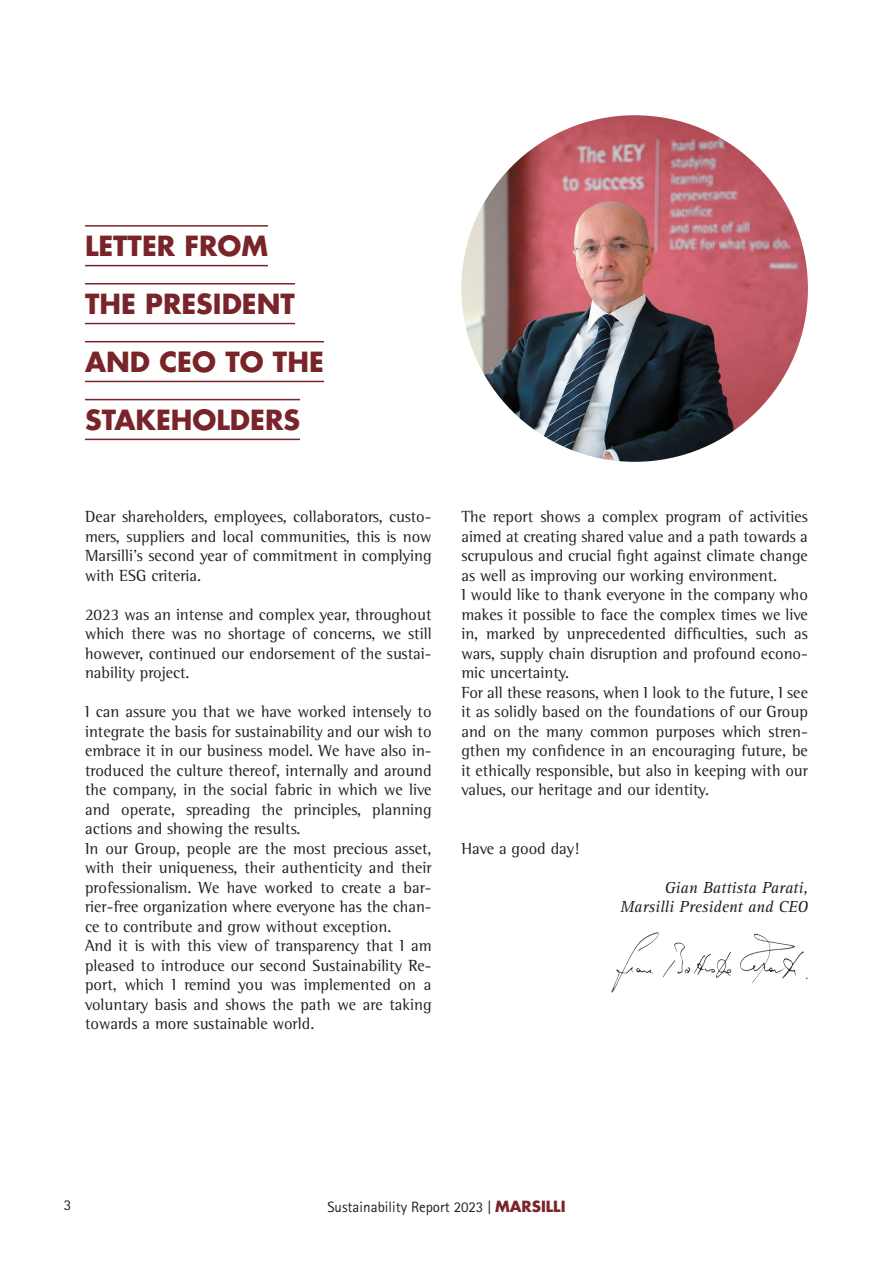
<style>
.page{position:relative;width:893px;height:1263px;background:#fff}
.page>*{position:absolute;margin:0;border:0;box-sizing:border-box;transform-origin:0 0}
.t1{font:700 27px/57.9px "Futura Std";color:#792429}
.t2{font:16.5px/19.5px "Rotis Semi Serif Std";color:#231f20;text-align:justify}
.t3{font:italic 16.5px/19.5px "Rotis Serif Std";color:#231f20;text-align:right}
.t4{font:15px "Rotis Sans Serif Std";color:#231f20}
.s1{font-family:"Futura Std";font-weight:700;color:#792429}
</style>
<div class="page">
<hr style="left:85px;top:225px;width:183px;height:2px;background:#792429">
<hr style="left:85px;top:265px;width:183px;height:1px;background:#792429">
<hr style="left:85px;top:283px;width:210px;height:1px;background:#792429">
<hr style="left:85px;top:323px;width:210px;height:1px;background:#792429">
<hr style="left:85px;top:341px;width:239px;height:1px;background:#792429">
<hr style="left:85px;top:381px;width:239px;height:1px;background:#792429">
<hr style="left:85px;top:399px;width:215px;height:1px;background:#792429">
<hr style="left:85px;top:439px;width:215px;height:1px;background:#792429">
<img style="left:612px;top:932px;width:196px;height:60px">
<img style="left:461px;top:115px;width:347px;height:347px;border-radius:173px">
<h1 class="t1" style="left:85px;top:217px;width:240px">LETTER FROM<br>THE PRESIDENT<br>AND CEO TO THE<br>STAKEHOLDERS</h1>
<p class="t2" style="left:85px;top:507px;width:348px">Dear shareholders, employees, collaborators, custo&shy;mers, suppliers and local communities, this is now Marsilli’s second year of commitment in complying with ESG criteria.</p>
<p class="t2" style="left:85px;top:604px;width:348px">2023 was an intense and complex year, throughout which there was no shortage of concerns, we still however, continued our endorsement of the sustai&shy;nability project.</p>
<p class="t2" style="left:85px;top:702px;width:348px;text-align:left">I can assure you that we have worked intensely to integrate the basis for sustainability and our wish to embrace it in our business model. We have also in&shy;troduced the culture thereof, internally and around the company, in the social fabric in which we live and operate, spreading the principles, planning actions and showing the results.<br>In our Group, people are the most precious asset, with their uniqueness, their authenticity and their professionalism. We have worked to create a bar&shy;rier-free organization where everyone has the chan&shy;ce to contribute and grow without exception.<br>And it is with this view of transparency that I am pleased to introduce our second Sustainability Re&shy;port, which I remind you was implemented on a voluntary basis and shows the path we are taking towards a more sustainable world.</p>
<p class="t2" style="left:461px;top:507px;width:348px;text-align:left">The report shows a complex program of activities aimed at creating shared value and a path towards a scrupulous and crucial fight against climate change as well as improving our working environment.<br>I would like to thank everyone in the company who makes it possible to face the complex times we live in, marked by unprecedented difficulties, such as wars, supply chain disruption and profound econo&shy;mic uncertainty.<br>For all these reasons, when I look to the future, I see it as solidly based on the foundations of our Group and on the many common purposes which stren&shy;gthen my confidence in an encouraging future, be it ethically responsible, but also in keeping with our values, our heritage and our identity.</p>
<p class="t2" style="left:461px;top:838px;width:120px">Have a good day!</p>
<p class="t3" style="left:620px;top:878px;width:189px">Gian Battista Parati,<br>Marsilli President and CEO</p>
<p class="t4" style="left:64px;top:1195px;width:9px">3</p>
<p class="t4" style="left:327px;top:1198px;width:240px">Sustainability Report 2023 | <span class="s1">MARSILLI</span></p>
</div>
